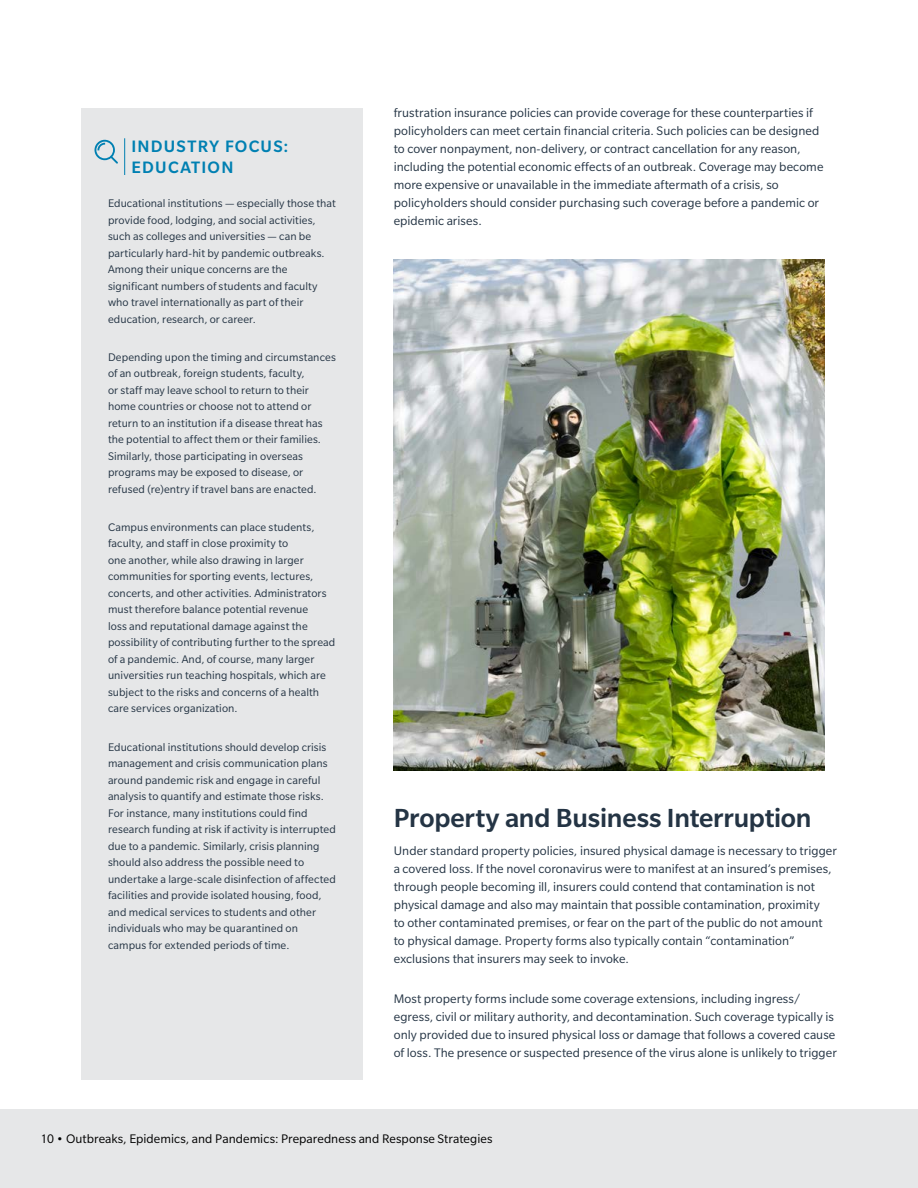
<style>
.page{position:relative;width:918px;height:1188px;background:#fff}
.page>*{position:absolute;margin:0;border:0;box-sizing:border-box;transform-origin:0 0}
.t1{font:500 28.5px "Slate Pro";letter-spacing:-.01em;color:#243444}
.t2{font:500 18px/21px "Slate Pro";letter-spacing:.065em;color:#0080b2}
.t3{font:13.5px/18px "Slate Pro";letter-spacing:.005em;color:#243444}
.t4{font:13.5px "Slate Pro";letter-spacing:.005em;color:#000}
.t5{font:12px/16.5px "Slate Pro";letter-spacing:.01em;color:#243444}
</style>
<div class="page">
<div style="left:0;top:1109px;width:918px;height:79px;background:#e6e7e8"></div>
<div style="left:81px;top:108px;width:282px;height:972px;background:#e6e7e8"></div>
<svg style="left:94px;top:140px;width:24px;height:24px"></svg>
<hr style="left:124px;top:138px;width:1px;height:37px;background:#0080b2">
<img style="left:394px;top:259px;width:431px;height:512px">
<h2 class="t2" style="left:132px;top:136px;width:158px">INDUSTRY FOCUS:<br>EDUCATION</h2>
<p class="t5" style="left:108px;top:195px;width:229px">Educational institutions — especially those that provide food, lodging, and social activities, such as colleges and universities — can be particularly hard-hit by pandemic outbreaks.<br>Among their unique concerns are the significant numbers of students and faculty who travel internationally as part of their education, research, or career.</p>
<p class="t5" style="left:108px;top:349px;width:229px">Depending upon the timing and circumstances of an outbreak, foreign students, faculty,<br>or staff may leave school to return to their home countries or choose not to attend or return to an institution if a disease threat has the potential to affect them or their families.<br>Similarly, those participating in overseas programs may be exposed to disease, or refused (re)entry if travel bans are enacted.</p>
<p class="t5" style="left:108px;top:519px;width:229px">Campus environments can place students, faculty, and staff in close proximity to<br>one another, while also drawing in larger communities for sporting events, lectures, concerts, and other activities. Administrators must therefore balance potential revenue<br>loss and reputational damage against the possibility of contributing further to the spread of a pandemic. And, of course, many larger universities run teaching hospitals, which are subject to the risks and concerns of a health care services organization.</p>
<p class="t5" style="left:108px;top:738px;width:229px">Educational institutions should develop crisis management and crisis communication plans around pandemic risk and engage in careful analysis to quantify and estimate those risks.<br>For instance, many institutions could find research funding at risk if activity is interrupted due to a pandemic. Similarly, crisis planning should also address the possible need to undertake a large-scale disinfection of affected facilities and provide isolated housing, food, and medical services to students and other individuals who may be quarantined on campus for extended periods of time.</p>
<p class="t3" style="left:394px;top:104px;width:431px">frustration insurance policies can provide coverage for these counterparties if policyholders can meet certain financial criteria. Such policies can be designed to cover nonpayment, non-delivery, or contract cancellation for any reason, including the potential economic effects of an outbreak. Coverage may become more expensive or unavailable in the immediate aftermath of a crisis, so policyholders should consider purchasing such coverage before a pandemic or epidemic arises.</p>
<h1 class="t1" style="left:394px;top:802px;width:419px">Property and Business Interruption</h1>
<p class="t3" style="left:394px;top:842px;width:445px">Under standard property policies, insured physical damage is necessary to trigger a covered loss. If the novel coronavirus were to manifest at an insured’s premises, through people becoming ill, insurers could contend that contamination is not physical damage and also may maintain that possible contamination, proximity<br>to other contaminated premises, or fear on the part of the public do not amount to physical damage. Property forms also typically contain “contamination” exclusions that insurers may seek to invoke.</p>
<p class="t3" style="left:394px;top:990px;width:445px">Most property forms include some coverage extensions, including ingress/ egress, civil or military authority, and decontamination. Such coverage typically is only provided due to insured physical loss or damage that follows a covered cause of loss. The presence or suspected presence of the virus alone is unlikely to trigger</p>
<p class="t4" style="left:40px;top:1132px;width:454px">10 • Outbreaks, Epidemics, and Pandemics: Preparedness and Response Strategies</p>
</div>
